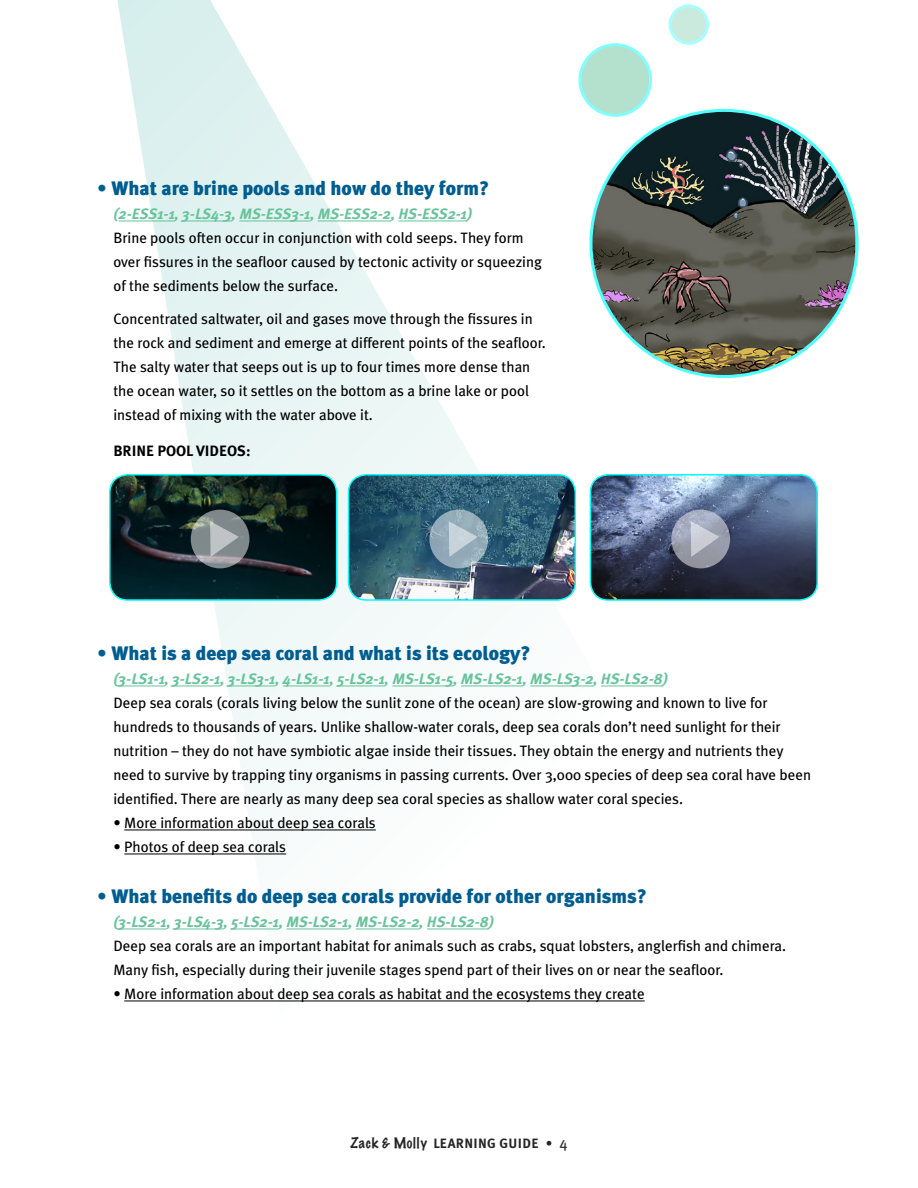
<style>
.page{position:relative;width:918px;height:1188px;background:#fff}
.page>*{position:absolute;margin:0;border:0;box-sizing:border-box;transform-origin:0 0}
.t1{font:900 19.5px "Meta Plus";color:#005d90}
.t2{font:15px/24px "Meta Plus";color:#000}
.t3{font:italic 700 15px "Meta Plus";color:#67c39b}
.t4{font:700 15px "Meta Plus";color:#000}
.t5{font:700 13.5px "Meta Plus";letter-spacing:.025em;color:#262626}
.s1{font-family:"Marker Felt";font-weight:100}
.s2{font-weight:400}
.s3{font-weight:400;font-size:15px}
</style>
<div class="page">
<svg style="left:109px;top:0;width:506px;height:1001px"></svg>
<hr style="left:119px;top:221px;width:56px;height:1px;background:#67c39b">
<hr style="left:182px;top:221px;width:50px;height:1px;background:#67c39b">
<hr style="left:239px;top:221px;width:71px;height:1px;background:#67c39b">
<hr style="left:318px;top:221px;width:73px;height:1px;background:#67c39b">
<hr style="left:398px;top:221px;width:69px;height:1px;background:#67c39b">
<hr style="left:119px;top:686px;width:46px;height:1px;background:#67c39b">
<hr style="left:172px;top:686px;width:48px;height:1px;background:#67c39b">
<hr style="left:228px;top:686px;width:47px;height:1px;background:#67c39b">
<hr style="left:283px;top:686px;width:47px;height:1px;background:#67c39b">
<hr style="left:337px;top:686px;width:48px;height:1px;background:#67c39b">
<hr style="left:392px;top:686px;width:62px;height:1px;background:#67c39b">
<hr style="left:461px;top:686px;width:62px;height:1px;background:#67c39b">
<hr style="left:530px;top:686px;width:64px;height:1px;background:#67c39b">
<hr style="left:601px;top:686px;width:62px;height:1px;background:#67c39b">
<hr style="left:124px;top:830px;width:252px;height:1px;background:#000">
<hr style="left:124px;top:854px;width:162px;height:1px;background:#000">
<hr style="left:119px;top:929px;width:48px;height:1px;background:#67c39b">
<hr style="left:174px;top:929px;width:50px;height:1px;background:#67c39b">
<hr style="left:231px;top:929px;width:48px;height:1px;background:#67c39b">
<hr style="left:286px;top:929px;width:62px;height:1px;background:#67c39b">
<hr style="left:356px;top:929px;width:64px;height:1px;background:#67c39b">
<hr style="left:427px;top:929px;width:62px;height:1px;background:#67c39b">
<hr style="left:124px;top:1001px;width:521px;height:1px;background:#000">
<img style="left:591px;top:110px;width:264px;height:266px">
<div style="left:580px;top:45px;width:70px;height:70px;background:#b3e1cd;border-radius:50%"></div>
<div style="left:578px;top:43px;width:74px;height:74px;border:3px solid #0ff;border-radius:50%"></div>
<svg style="left:670px;top:6px;width:37px;height:37px"></svg>
<div style="left:669px;top:4px;width:40px;height:41px;border:3px solid #0ff;border-radius:50%"></div>
<img style="left:110px;top:475px;width:227px;height:125px">
<div style="left:109px;top:474px;width:228px;height:127px;border:2px solid #0ff;border-radius:18px"></div>
<img style="left:349px;top:475px;width:226px;height:125px">
<div style="left:348px;top:474px;width:228px;height:127px;border:2px solid #0ff;border-radius:18px"></div>
<img style="left:590px;top:475px;width:227px;height:125px">
<div style="left:590px;top:474px;width:228px;height:127px;border:2px solid #0ff;border-radius:18px"></div>
<svg style="left:191px;top:510px;width:58px;height:58px;background:#8b9193"></svg>
<svg style="left:429px;top:510px;width:59px;height:58px;background:#94acb9"></svg>
<svg style="left:671px;top:510px;width:59px;height:58px;background:#9ca0b0"></svg>
<svg style="left:210px;top:521px;width:29px;height:36px"></svg>
<svg style="left:449px;top:521px;width:29px;height:36px"></svg>
<svg style="left:691px;top:521px;width:28px;height:36px"></svg>
<h1 class="t1" style="left:97px;top:177px;width:394px">• What are brine pools and how do they form?</h1>
<p class="t3" style="left:113px;top:205px;width:360px">(2-ESS1-1, 3-LS4-3, MS-ESS3-1, MS-ESS2-2, HS-ESS2-1)</p>
<p class="t2" style="left:113px;top:225px;width:430px">Brine pools often occur in conjunction with cold seeps. They form over fissures in the seafloor caused by tectonic activity or squeezing of the sediments below the surface.</p>
<p class="t2" style="left:113px;top:306px;width:434px">Concentrated saltwater, oil and gases move through the fissures in the rock and sediment and emerge at different points of the seafloor.<br>The salty water that seeps out is up to four times more dense than the ocean water, so it settles on the bottom as a brine lake or pool instead of mixing with the water above it.</p>
<p class="t4" style="left:113px;top:442px;width:139px">BRINE POOL VIDEOS:</p>
<h1 class="t1" style="left:97px;top:642px;width:435px">• What is a deep sea coral and what is its ecology?</h1>
<p class="t3" style="left:113px;top:670px;width:556px">(3-LS1-1, 3-LS2-1, 3-LS3-1, 4-LS1-1, 5-LS2-1, MS-LS1-5, MS-LS2-1, MS-LS3-2, HS-LS2-8)</p>
<p class="t2" style="left:113px;top:690px;width:699px">Deep sea corals (corals living below the sunlit zone of the ocean) are slow-growing and known to live for hundreds to thousands of years. Unlike shallow-water corals, deep sea corals don’t need sunlight for their nutrition – they do not have symbiotic algae inside their tissues. They obtain the energy and nutrients they need to survive by trapping tiny organisms in passing currents. Over 3,000 species of deep sea coral have been identified. There are nearly as many deep sea coral species as shallow water coral species.</p>
<p class="t2" style="left:113px;top:810px;width:264px">• More information about deep sea corals</p>
<p class="t2" style="left:113px;top:834px;width:174px">• Photos of deep sea corals</p>
<h1 class="t1" style="left:97px;top:885px;width:551px">• What benefits do deep sea corals provide for other organisms?</h1>
<p class="t3" style="left:113px;top:913px;width:382px">(3-LS2-1, 3-LS4-3, 5-LS2-1, MS-LS2-1, MS-LS2-2, HS-LS2-8)</p>
<p class="t2" style="left:113px;top:933px;width:674px">Deep sea corals are an important habitat for animals such as crabs, squat lobsters, anglerfish and chimera.<br>Many fish, especially during their juvenile stages spend part of their lives on or near the seafloor.</p>
<p class="t2" style="left:113px;top:981px;width:533px">• More information about deep sea corals as habitat and the ecosystems they create</p>
<p class="t5" style="left:350px;top:1135px;width:219px"><span class="s1">Zack &amp; Molly</span> LEARNING GUIDE <span class="s2">•</span> <span class="s3">4</span></p>
</div>
